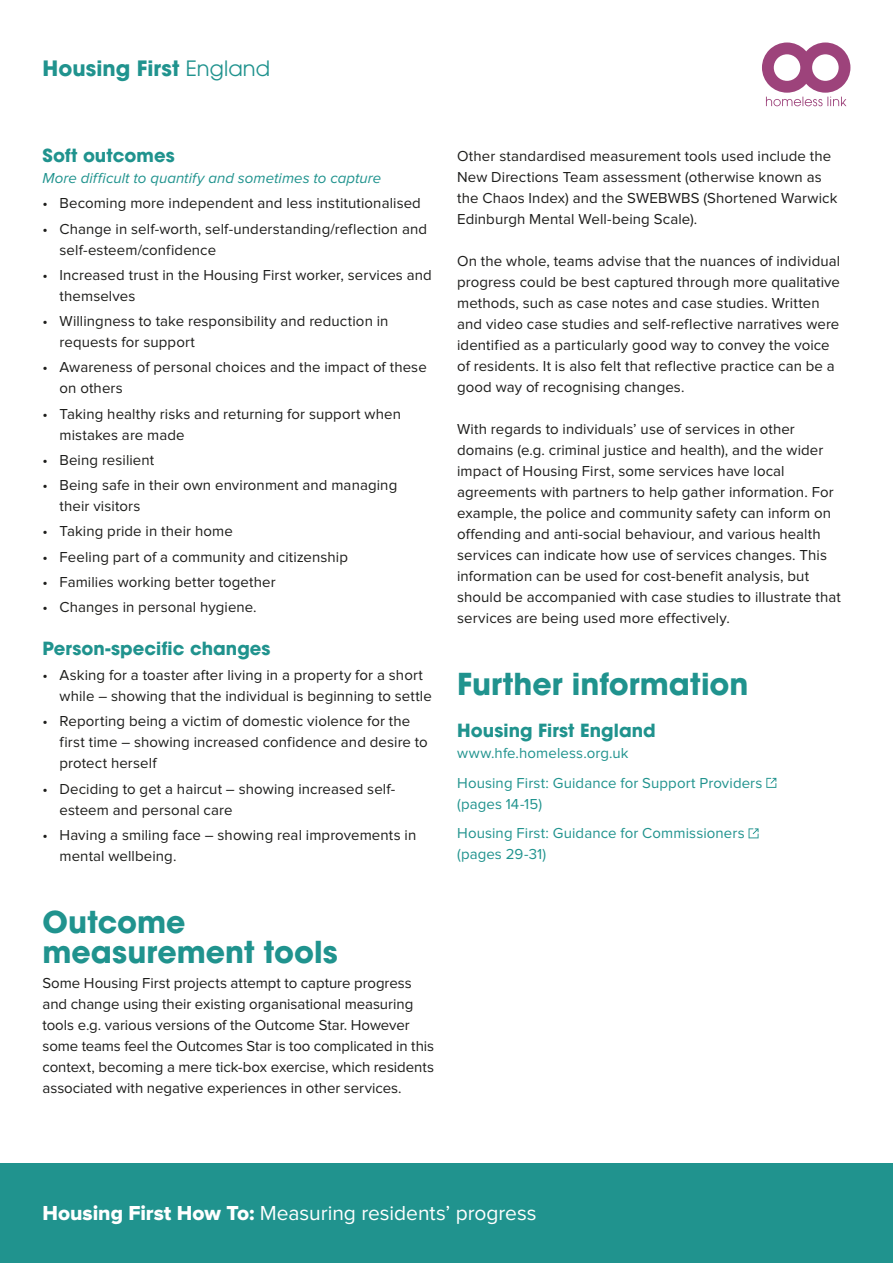
<style>
.page{position:relative;width:893px;height:1263px;background:#fff}
.page>*{position:absolute;margin:0;border:0;box-sizing:border-box;transform-origin:0 0}
.t1{font:700 30px/30px "ITC Avant Garde Pro";color:#20938e}
.t2{font:21px "Proxima Nova";color:#fff}
.t3{font:700 21px "ITC Avant Garde Pro";letter-spacing:.005em;color:#20938e}
.t4{font:700 18px "ITC Avant Garde Pro";letter-spacing:.005em;color:#20938e}
.t5{font:15px/21px "Proxima Nova";letter-spacing:.005em;color:#1d1d1b}
.t6{font:15px/29.5px "Proxima Nova";letter-spacing:.005em;color:#20938e}
.t7{font:italic 15px "Proxima Nova";letter-spacing:.005em;color:#20938e}
.s1{font-weight:400}
.s2{font-family:"Proxima Nova Extrabld"}
</style>
<div class="page">
<div style="left:0;top:1163px;width:893px;height:100px;background:#20938e"></div>
<svg style="left:762px;top:42px;width:88px;height:64px"></svg>
<svg style="left:766px;top:778px;width:10px;height:10px"></svg>
<svg style="left:748px;top:828px;width:10px;height:10px"></svg>
<h2 class="t3" style="left:43px;top:54px;width:229px">Housing First <span class="s1">England</span></h2>
<p class="t4" style="left:43px;top:143px;width:134px">Soft outcomes</p>
<p class="t7" style="left:43px;top:171px;width:340px">More difficult to quantify and sometimes to capture</p>
<p class="t5" style="left:43px;top:194px;width:380px">• Becoming more independent and less institutionalised</p>
<p class="t5" style="left:60px;top:219px;width:369px;text-indent:-17px">• Change in self-worth, self-understanding/reflection and self-esteem/confidence</p>
<p class="t5" style="left:60px;top:265px;width:374px;text-indent:-17px">• Increased trust in the Housing First worker, services and themselves</p>
<p class="t5" style="left:60px;top:311px;width:331px;text-indent:-17px">• Willingness to take responsibility and reduction in requests for support</p>
<p class="t5" style="left:60px;top:358px;width:369px;text-indent:-17px">• Awareness of personal choices and the impact of these on others</p>
<p class="t5" style="left:60px;top:404px;width:343px;text-indent:-17px">• Taking healthy risks and returning for support when mistakes are made</p>
<p class="t5" style="left:43px;top:450px;width:113px">• Being resilient</p>
<p class="t5" style="left:60px;top:475px;width:339px;text-indent:-17px">• Being safe in their own environment and managing their visitors</p>
<p class="t5" style="left:43px;top:521px;width:192px">• Taking pride in their home</p>
<p class="t5" style="left:43px;top:547px;width:307px">• Feeling part of a community and citizenship</p>
<p class="t5" style="left:43px;top:572px;width:235px">• Families working better together</p>
<p class="t5" style="left:43px;top:597px;width:216px">• Changes in personal hygiene.</p>
<p class="t4" style="left:43px;top:636px;width:230px">Person-specific changes</p>
<p class="t5" style="left:60px;top:665px;width:374px;text-indent:-17px">• Asking for a toaster after living in a property for a short while – showing that the individual is beginning to settle</p>
<p class="t5" style="left:60px;top:711px;width:370px;text-indent:-17px">• Reporting being a victim of domestic violence for the first time – showing increased confidence and desire to protect herself</p>
<p class="t5" style="left:60px;top:779px;width:337px;text-indent:-17px">• Deciding to get a haircut – showing increased self&shy;esteem and personal care</p>
<p class="t5" style="left:60px;top:825px;width:358px;text-indent:-17px">• Having a smiling face – showing real improvements in mental wellbeing.</p>
<h1 class="t1" style="left:43px;top:906px;width:297px">Outcome measurement tools</h1>
<p class="t5" style="left:43px;top:973px;width:393px">Some Housing First projects attempt to capture progress and change using their existing organisational measuring tools e.g. various versions of the Outcome Star. However some teams feel the Outcomes Star is too complicated in this context, becoming a mere tick-box exercise, which residents associated with negative experiences in other services.</p>
<p class="t5" style="left:457px;top:146px;width:382px">Other standardised measurement tools used include the New Directions Team assessment (otherwise known as the Chaos Index) and the SWEBWBS (Shortened Warwick Edinburgh Mental Well-being Scale).</p>
<p class="t5" style="left:457px;top:251px;width:385px">On the whole, teams advise that the nuances of individual progress could be best captured through more qualitative methods, such as case notes and case studies. Written and video case studies and self-reflective narratives were identified as a particularly good way to convey the voice of residents. It is also felt that reflective practice can be a good way of recognising changes.</p>
<p class="t5" style="left:457px;top:419px;width:385px">With regards to individuals’ use of services in other domains (e.g. criminal justice and health), and the wider impact of Housing First, some services have local agreements with partners to help gather information. For example, the police and community safety can inform on offending and anti-social behaviour, and various health services can indicate how use of services changes. This information can be used for cost-benefit analysis, but should be accompanied with case studies to illustrate that services are being used more effectively.</p>
<h1 class="t1" style="left:457px;top:668px;width:293px">Further information</h1>
<p class="t4" style="left:457px;top:719px;width:200px">Housing First England</p>
<p class="t6" style="left:457px;top:739px;width:307px">www.hfe.homeless.org.uk<br>Housing First: Guidance for Support Providers</p>
<p class="t6" style="left:457px;top:790px;width:289px">(pages 14-15)<br>Housing First: Guidance for Commissioners</p>
<p class="t6" style="left:457px;top:840px;width:91px">(pages 29-31)</p>
<h2 class="t2" style="left:43px;top:1204px;width:496px"><span class="s2">Housing First How To:</span> Measuring residents’ progress</h2>
</div>
